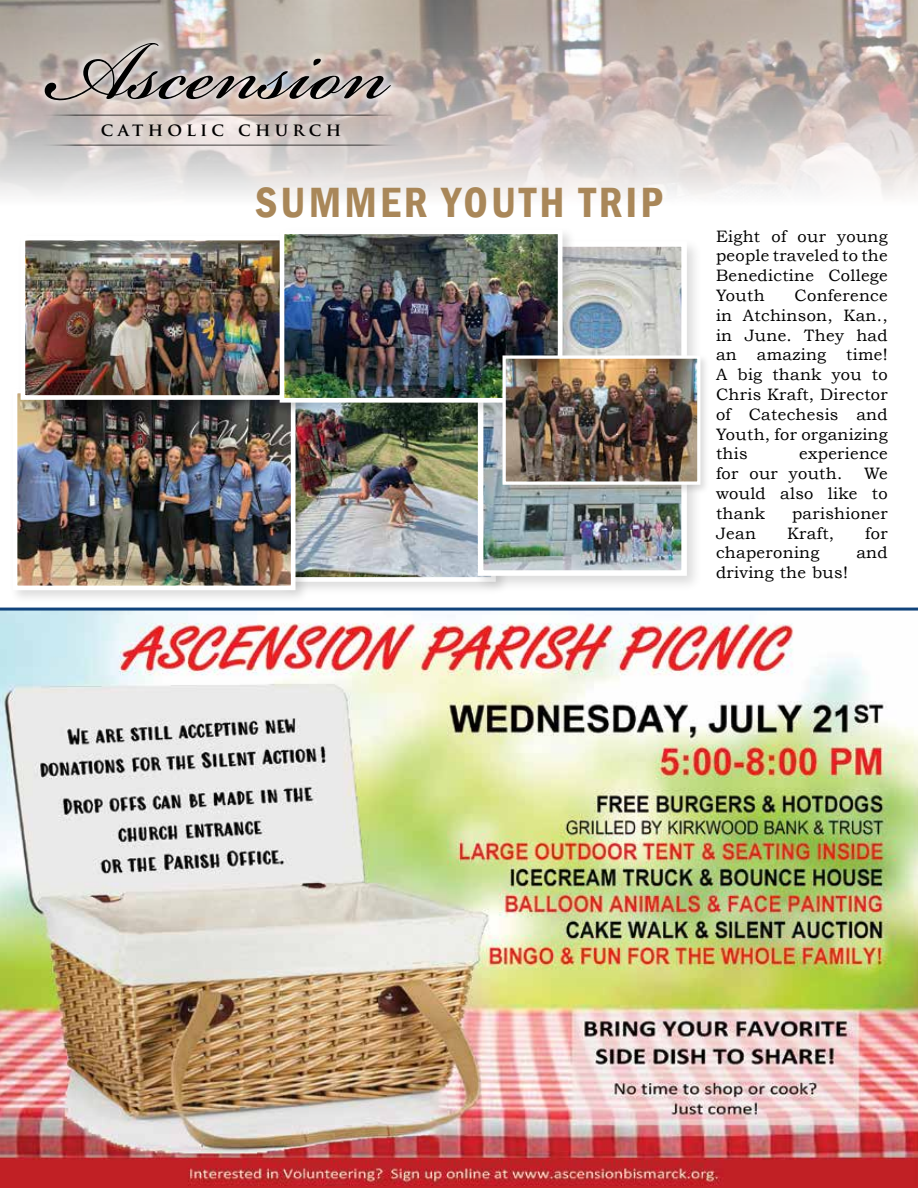
<style>
.page{position:relative;width:918px;height:1188px;background:#fff}
.page>*{position:absolute;margin:0;border:0;box-sizing:border-box;transform-origin:0 0}
.t1{font:129px "Bickham Script Pro";color:#000}
.t2{font:600 condensed 43.5px "Franklin Gothic";letter-spacing:.07em;color:#a98759}
.t3{font:700 17.85px "Trajan Pro";letter-spacing:.24em;color:#000}
.Body{font:16.5px/19.8px "Bookman Old Style";letter-spacing:.02em;color:#000;text-align:justify}
</style>
<div class="page">
<div style="left:0;top:1179px;width:918px;height:9px;background:#c02025"></div>
<img style="left:0;top:0;width:918px;height:196px">
<svg style="left:37px;top:36px;width:361px;height:72px;background:#c9beb8"></svg>
<hr style="left:38px;top:115px;width:366px;height:1px;background:#000">
<hr style="left:38px;top:145px;width:366px;height:1px;background:#000">
<img style="left:0;top:611px;width:918px;height:575px">
<hr style="left:0;top:608px;width:918px;height:3px;background:#10437b">
<div style="left:276px;top:393px;width:233px;height:202px;background:#000;opacity:.14"></div>
<img style="left:309px;top:416px;width:165px;height:160px">
<div style="left:280px;top:397px;width:216px;height:185px;border:5px solid #fff"></div>
<div style="left:9px;top:385px;width:300px;height:219px;background:#000;opacity:.14"></div>
<img style="left:19px;top:414px;width:271px;height:170px">
<div style="left:13px;top:389px;width:283px;height:201px;border:5px solid #fff"></div>
<div style="left:474px;top:237px;width:229px;height:354px;background:#000;opacity:.14"></div>
<img style="left:485px;top:248px;width:195px;height:321px">
<div style="left:478px;top:241px;width:209px;height:335px;border:6px solid #fff"></div>
<div style="left:17px;top:232px;width:300px;height:182px;background:#000;opacity:.14"></div>
<img style="left:27px;top:242px;width:249px;height:152px">
<div style="left:21px;top:236px;width:282px;height:164px;border:5px solid #fff"></div>
<div style="left:276px;top:226px;width:300px;height:190px;background:#000;opacity:.14"></div>
<img style="left:286px;top:236px;width:270px;height:161px">
<div style="left:280px;top:230px;width:282px;height:173px;border:5px solid #fff"></div>
<div style="left:500px;top:353px;width:210px;height:141px;background:#000;opacity:.14"></div>
<img style="left:507px;top:359px;width:189px;height:122px">
<div style="left:503px;top:355px;width:197px;height:130px;border:3px solid #fff"></div>
<p class="t1" style="left:42px;top:-22px;width:343px">Ascension</p>
<p class="t3" style="left:101px;top:118px;width:242px">CATHOLIC CHURCH</p>
<p class="t2" style="left:255px;top:173px;width:409px">SUMMER YOUTH TRIP</p>
<p class="Body" style="left:716px;top:226px;width:173px">Eight of our young people traveled to the Benedictine College Youth</p>
<p class="Body" style="left:716px;top:285px;width:173px;text-indent:79px">Conference in Atchinson, Kan., in June. They had an amazing time!<br>A big thank you to Chris Kraft, Director of Catechesis and Youth, for organizing this</p>
<p class="Body" style="left:716px;top:444px;width:173px;text-indent:83px">experience for our youth.</p>
<p class="Body" style="left:716px;top:464px;width:173px;text-indent:148px">We would also like to thank</p>
<p class="Body" style="left:792px;top:503px;width:97px">parishioner</p>
<p class="Body" style="left:716px;top:523px;width:41px">Jean</p>
<p class="Body" style="left:787px;top:523px;width:49px">Kraft,</p>
<p class="Body" style="left:865px;top:523px;width:24px">for</p>
<p class="Body" style="left:716px;top:543px;width:105px">chaperoning</p>
<p class="Body" style="left:856px;top:543px;width:33px">and</p>
<p class="Body" style="left:716px;top:563px;width:133px">driving the bus!</p>
</div>
